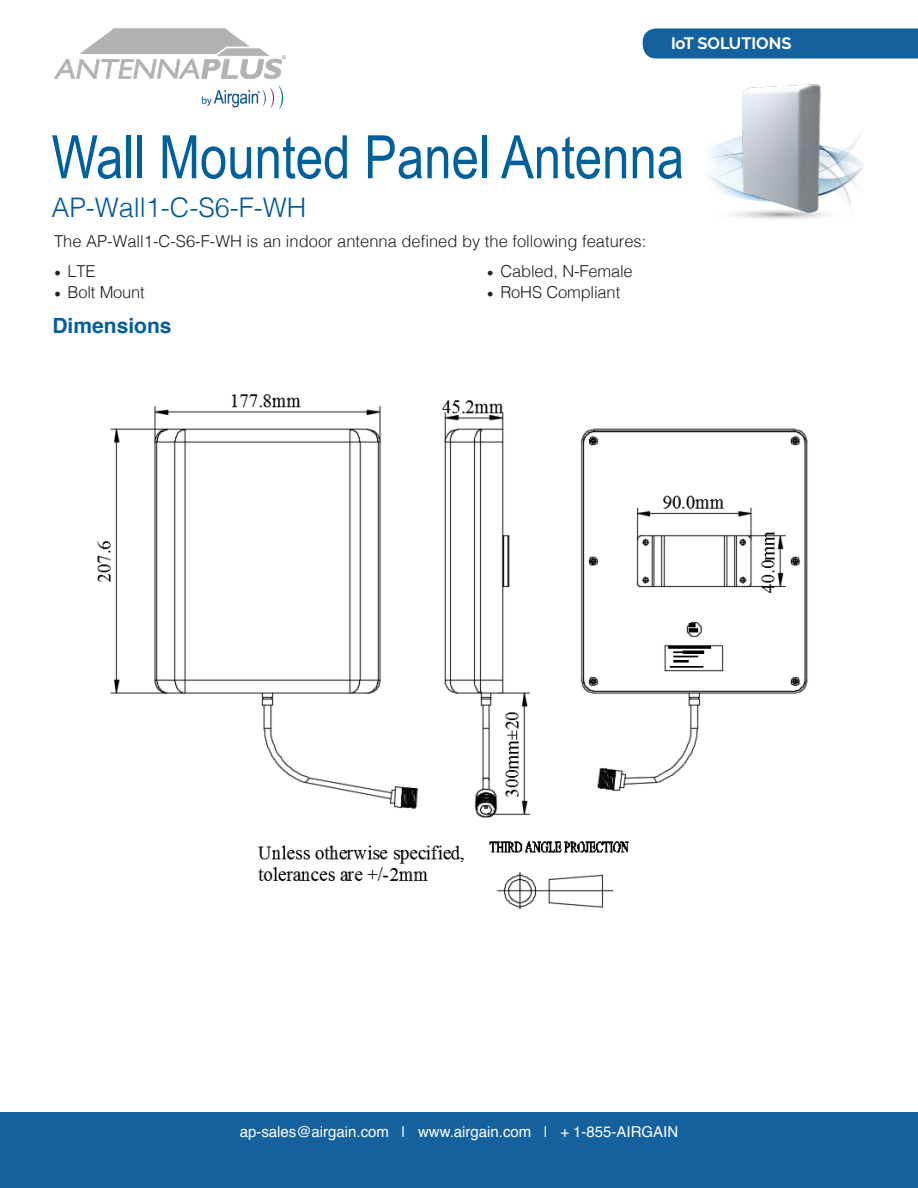
<style>
.page{position:relative;width:918px;height:1188px;background:#fff}
.page>*{position:absolute;margin:0;border:0;box-sizing:border-box;transform-origin:0 0}
.t1{font:60px "Arial Narrow";color:#00609c}
.t2{font:300 27px "Helvetica";color:#00589b}
.t3{font:700 21px "Helvetica";color:#00609c}
.t4{font:300 16.5px "Helvetica";color:#231f20}
.t5{font:700 16.5px "Raleway";color:#fff}
.t6{font:15px "Helvetica";color:#fff}
.s1{font-family:"Minion Pro";font-weight:400;font-size:18px}
</style>
<div class="page">
<svg style="left:643px;top:28px;width:275px;height:31px;background:#1d66a0"></svg>
<div style="left:0;top:1112px;width:918px;height:76px;background:#15619d"></div>
<img style="left:54px;top:28px;width:231px;height:81px">
<img style="left:708px;top:134px;width:155px;height:85px">
<img style="left:723px;top:84px;width:122px;height:133px">
<img style="left:97px;top:394px;width:711px;height:516px">
<p class="t5" style="left:671px;top:34px;width:122px">IoT SOLUTIONS</p>
<p class="t1" style="left:51px;top:113px;width:634px">Wall Mounted Panel Antenna</p>
<p class="t2" style="left:51px;top:185px;width:256px">AP-Wall1-C-S6-F-WH</p>
<p class="t4" style="left:54px;top:227px;width:594px">The AP-Wall1-C-S6-F-WH is an indoor antenna defined by the following features:</p>
<p class="t4" style="left:54px;top:258px;width:43px"><span class="s1">•</span> LTE</p>
<p class="t4" style="left:54px;top:279px;width:92px"><span class="s1">•</span> Bolt Mount</p>
<p class="t3" style="left:52px;top:308px;width:121px">Dimensions</p>
<p class="t4" style="left:487px;top:258px;width:147px"><span class="s1">•</span> Cabled, N-Female</p>
<p class="t4" style="left:487px;top:279px;width:135px"><span class="s1">•</span> RoHS Compliant</p>
<p class="t6" style="left:240px;top:1120px;width:440px">ap-sales@airgain.com | www.airgain.com | + 1-855-AIRGAIN</p>
</div>
